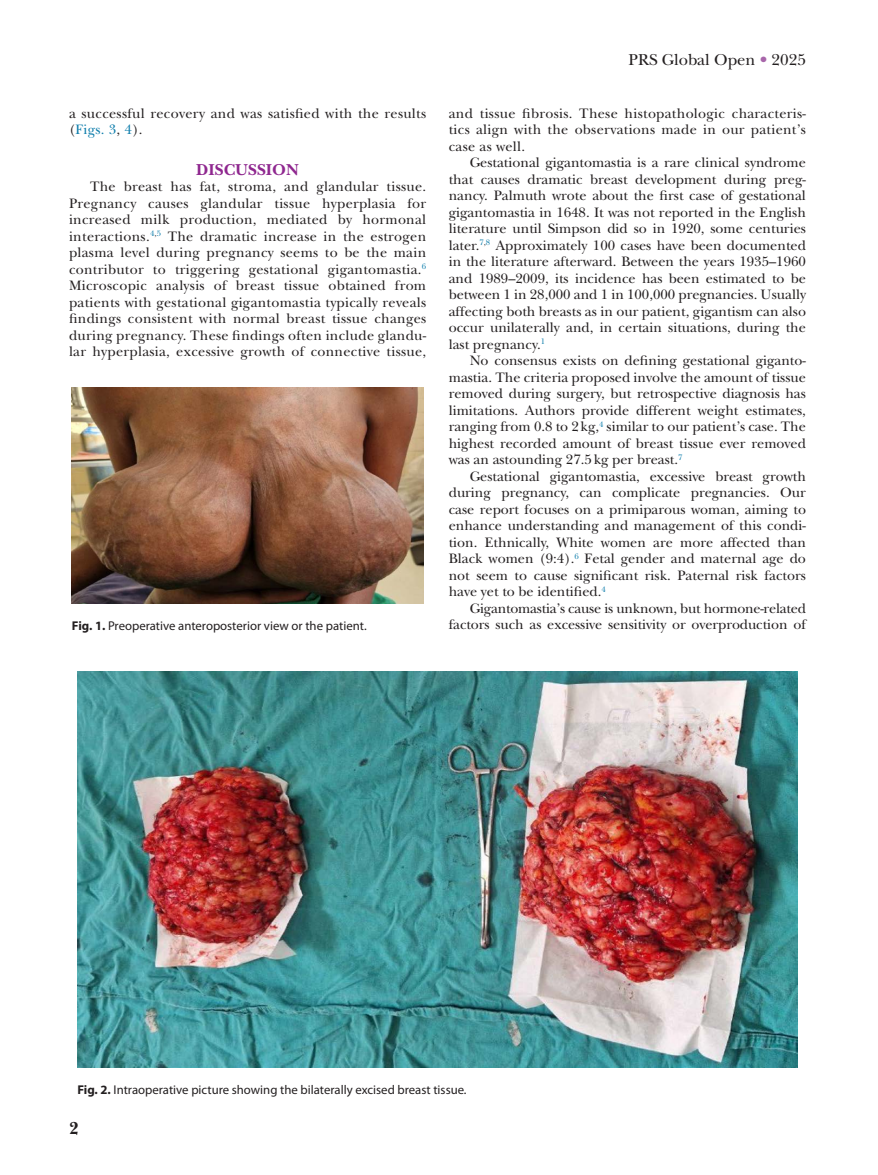
<style>
.page{position:relative;width:878px;height:1175px;background:#fff}
.page>*{position:absolute;margin:0;border:0;box-sizing:border-box;transform-origin:0 0}
.t1{font:700 18px "New Baskerville Std";color:#231f20}
.t2{font:16.5px "New Baskerville Std";color:#231f20}
.t3{font:700 16.5px "New Baskerville Std";color:#8f278f}
.t4{font:14.25px/16.5px "New Baskerville Std";color:#231f20;text-align:justify}
.t5{font:14.25px/16.5px "New Baskerville Std";letter-spacing:.02em;color:#231f20}
.t6{font:12.75px "Myriad Pro";color:#231f20}
.s1{color:#0f7eac}
.s2{color:#a866aa}
.s3{font-weight:700}
</style>
<div class="page">
<img style="left:72px;top:387px;width:351px;height:217px">
<img style="left:77px;top:671px;width:720px;height:396px">
<p class="t5" style="left:69px;top:105px;width:358px">a successful recovery and was satisfied with the results (<span class="s1">Figs. 3</span>, <span class="s1">4</span>).</p>
<p class="t3" style="left:196px;top:160px;width:104px">DISCUSSION</p>
<p class="t4" style="left:69px;top:178px;width:359px;text-indent:21px">The breast has fat, stroma, and glandular tissue.<br>Pregnancy causes glandular tissue hyperplasia for increased milk production, mediated by hormonal interactions.<sup>4</sup><sup>,</sup><sup>5</sup> The dramatic increase in the estrogen plasma level during pregnancy seems to be the main contributor to triggering gestational gigantomastia.<sup>6<br></sup>Microscopic analysis of breast tissue obtained from patients with gestational gigantomastia typically reveals findings consistent with normal breast tissue changes during pregnancy. These findings often include glandu&shy;lar hyperplasia, excessive growth of connective tissue,</p>
<p class="t2" style="left:628px;top:50px;width:179px">PRS Global Open <span class="s2">•</span> 2025</p>
<p class="t4" style="left:449px;top:105px;width:359px">and tissue fibrosis. These histopathologic characteris&shy;tics align with the observations made in our patient’s case as well.</p>
<p class="t4" style="left:448px;top:154px;width:359px;text-indent:21px">Gestational gigantomastia is a rare clinical syndrome that causes dramatic breast development during preg&shy;nancy. Palmuth wrote about the first case of gestational gigantomastia in 1648. It was not reported in the English literature until Simpson did so in 1920, some centuries later.<sup>7</sup><sup>,</sup><sup>8</sup> Approximately 100 cases have been documented in the literature afterward. Between the years 1935–1960 and 1989–2009, its incidence has been estimated to be between 1 in 28,000 and 1 in 100,000 pregnancies. Usually affecting both breasts as in our patient, gigantism can also occur unilaterally and, in certain situations, during the last pregnancy.<sup>1</sup></p>
<p class="t4" style="left:448px;top:352px;width:359px;text-indent:21px">No consensus exists on defining gestational giganto&shy;mastia. The criteria proposed involve the amount of tissue removed during surgery, but retrospective diagnosis has limitations. Authors provide different weight estimates, ranging from 0.8 to 2kg,<sup>4</sup> similar to our patient’s case. The highest recorded amount of breast tissue ever removed was an astounding 27.5kg per breast.<sup>7</sup></p>
<p class="t4" style="left:448px;top:468px;width:359px;text-indent:21px">Gestational gigantomastia, excessive breast growth during pregnancy, can complicate pregnancies. Our case report focuses on a primiparous woman, aiming to enhance understanding and management of this condi&shy;tion. Ethnically, White women are more affected than Black women (9:4).<sup>6</sup> Fetal gender and maternal age do not seem to cause significant risk. Paternal risk factors have yet to be identified.<sup>4</sup></p>
<p class="t4" style="left:470px;top:600px;width:338px">Gigantomastia’s cause is unknown, but hormone-related</p>
<p class="t6" style="left:72px;top:618px;width:296px"><span class="s3">Fig. 1.</span> Preoperative anteroposterior view or the patient.</p>
<p class="t4" style="left:448px;top:616px;width:359px">factors such as excessive sensitivity or overproduction of</p>
<p class="t6" style="left:77px;top:1081px;width:390px"><span class="s3">Fig. 2.</span> Intraoperative picture showing the bilaterally excised breast tissue.</p>
<p class="t1" style="left:69px;top:1118px;width:11px">2</p>
</div>
